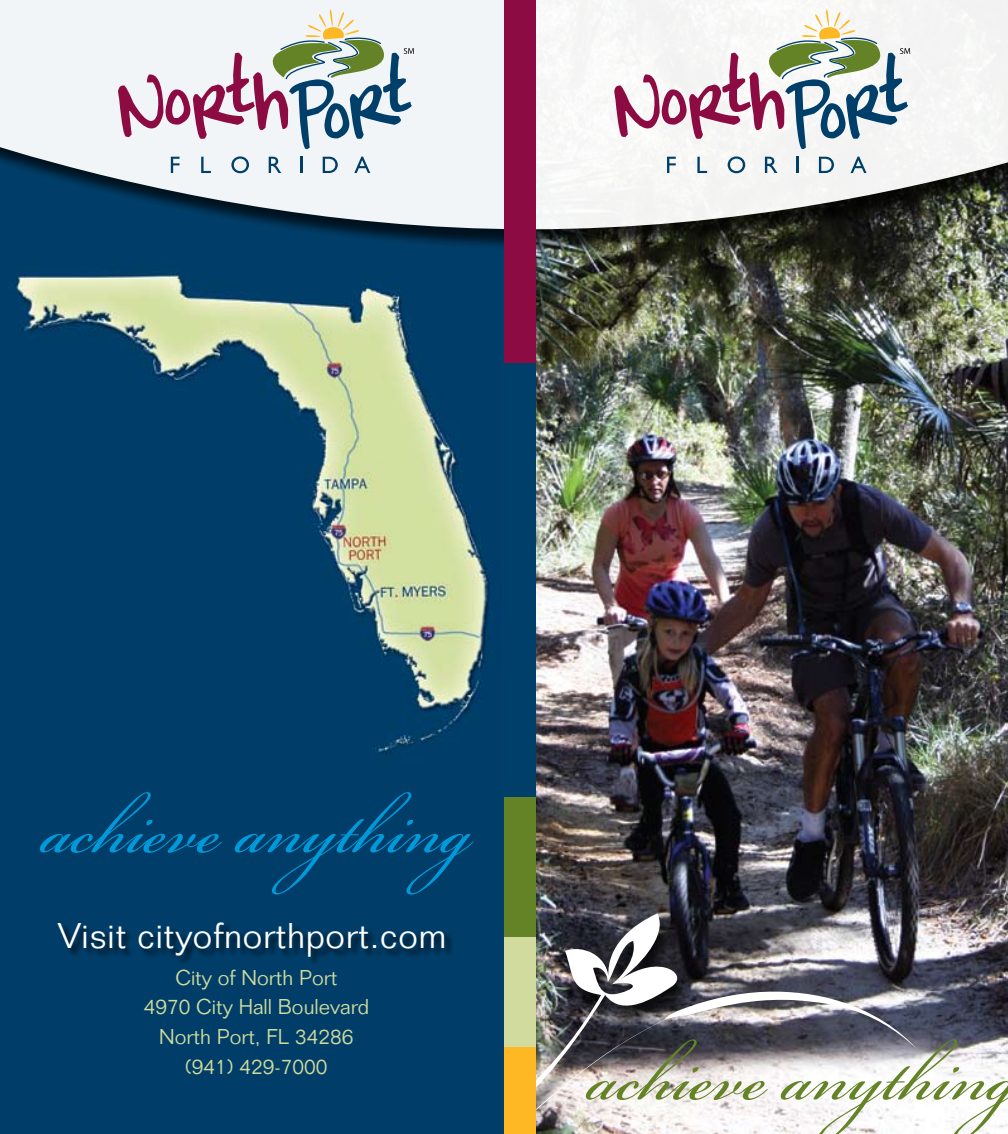
<style>
.page{position:relative;width:1008px;height:1134px;background:#fff}
.page>*{position:absolute;margin:0;border:0;box-sizing:border-box;transform-origin:0 0}
.t1{font:105px "Bickham Script Pro";color:#648326}
.t2{font:105px "Bickham Script Pro";color:#009ada}
.t3{font:300 35px "Folio";letter-spacing:.02em;color:#fff}
.t4{font:300 21px/29.8px "Folio";color:#d0db9d;text-align:center}
</style>
<div class="page">
<img style="left:535px;top:254px;width:473px;height:880px">
<img style="left:535px;top:914px;width:147px;height:77px">
<svg style="left:535px;top:991px;width:383px;height:143px"></svg>
<img style="left:0;top:254px;width:504px;height:880px">
<div style="left:0;top:0;width:1008px;height:254px;background:#000;opacity:.75"></div>
<svg style="left:0;top:0;width:1008px;height:229px;fill:#f2f5f7"></svg>
<div style="left:504px;top:0;width:31px;height:1134px;background:#8c0b42"></div>
<div style="left:504px;top:364px;width:31px;height:770px;background:#003f69"></div>
<div style="left:504px;top:798px;width:31px;height:336px;background:#648326"></div>
<div style="left:504px;top:937px;width:31px;height:197px;background:#d0db9d"></div>
<div style="left:504px;top:1047px;width:31px;height:87px;background:#fdb824"></div>
<div style="left:57px;top:922px;width:467px;height:71px;background:#000;opacity:.75"></div>
<svg style="left:667px;top:157px;width:9px;height:16px"></svg>
<svg style="left:697px;top:157px;width:10px;height:16px"></svg>
<svg style="left:728px;top:156px;width:17px;height:17px"></svg>
<svg style="left:765px;top:157px;width:13px;height:16px"></svg>
<hr style="left:796px;top:157px;width:3px;height:16px;background:#003f69">
<svg style="left:819px;top:157px;width:15px;height:16px"></svg>
<svg style="left:851px;top:157px;width:16px;height:16px"></svg>
<svg style="left:614px;top:10px;width:296px;height:139px"></svg>
<svg style="left:171px;top:157px;width:9px;height:16px"></svg>
<svg style="left:201px;top:157px;width:10px;height:16px"></svg>
<svg style="left:231px;top:156px;width:18px;height:17px"></svg>
<svg style="left:269px;top:157px;width:12px;height:16px"></svg>
<svg style="left:300px;top:157px;width:2px;height:16px"></svg>
<svg style="left:323px;top:157px;width:15px;height:16px"></svg>
<svg style="left:354px;top:157px;width:16px;height:16px"></svg>
<svg style="left:118px;top:10px;width:296px;height:139px"></svg>
<h1 class="t2" style="left:42px;top:754px;width:432px">achieve anything</h1>
<h2 class="t3" style="left:58px;top:915px;width:390px">Visit cityofnorthport.com</h2>
<p class="t4" style="left:144px;top:962px;width:227px">City of North Port<br>4970 City Hall Boulevard<br>North Port, FL 34286 (941) 429-7000</p>
<h1 class="t1" style="left:588px;top:1001px;width:432px">achieve anything</h1>
</div>
